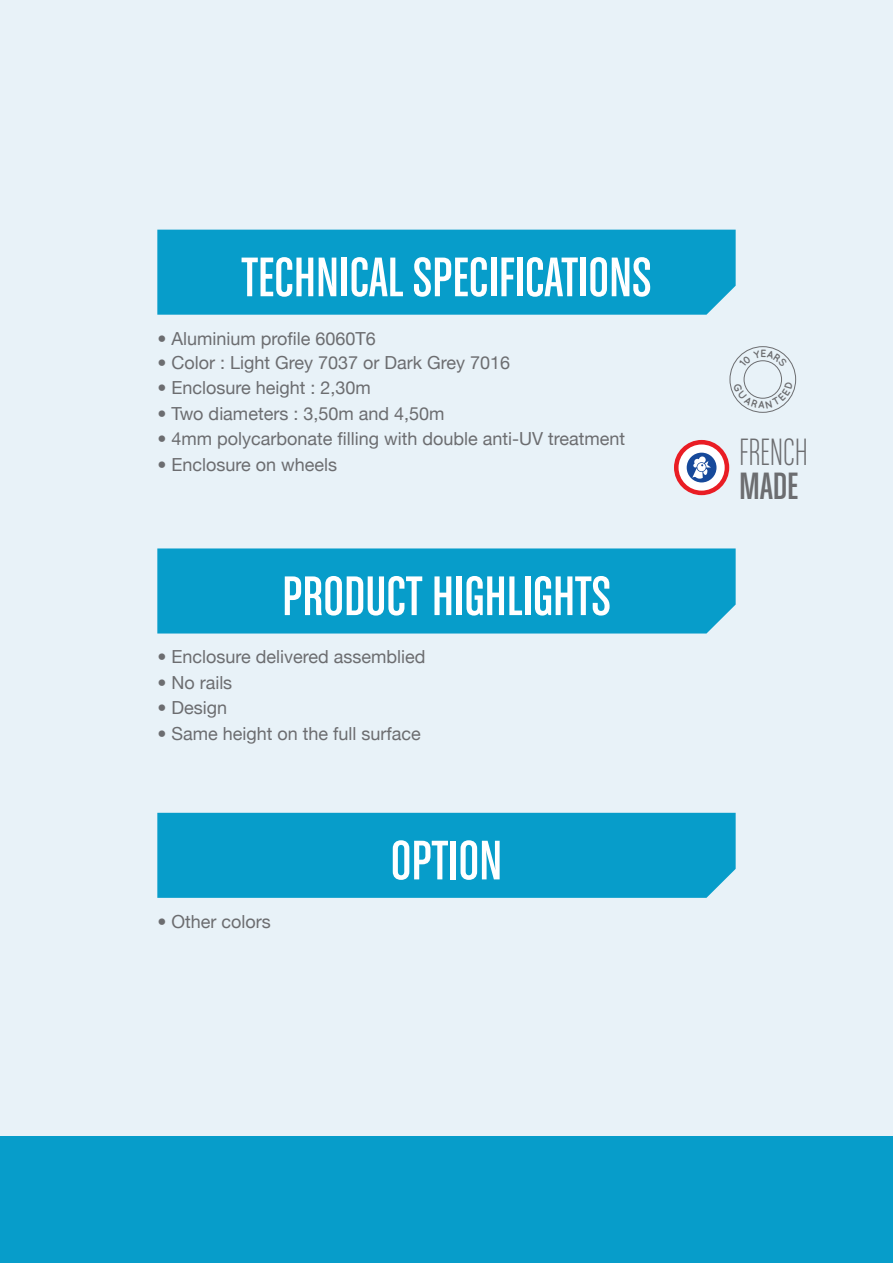
<style>
.page{position:relative;width:893px;height:1263px;background:#fff}
.page>*{position:absolute;margin:0;border:0;box-sizing:border-box;transform-origin:0 0}
.t1{font:59.25px "Chalet Comprime Cologne Sixty";color:#fff}
.t2{font:40.5px "Chalet Comprime Milan Eighty";color:#6c6d70}
.t3{font:40.5px "Chalet Comprime Cologne Eighty";color:#6c6d70}
.t4{font:18px "Helvetica Neue";color:#6c6d70}
</style>
<div class="page">
<div style="left:0;top:0;width:893px;height:1148px;background:#e8f2f8"></div>
<div style="left:157px;top:548px;width:579px;height:85px;background:#079dca"></div>
<div style="left:157px;top:230px;width:579px;height:85px;background:#079dca"></div>
<div style="left:157px;top:813px;width:579px;height:85px;background:#079dca"></div>
<div style="left:0;top:1136px;width:893px;height:127px;background:#079dca"></div>
<div style="left:674px;top:440px;width:55px;height:55px;background:#e91d24;border-radius:50%"></div>
<svg style="left:678px;top:444px;width:47px;height:47px"></svg>
<div style="left:687px;top:453px;width:29px;height:29px;background:#16499a;border-radius:50%"></div>
<svg style="left:692px;top:456px;width:19px;height:23px"></svg>
<div style="left:744px;top:360px;width:38px;height:38px;border:1px solid #6c6d70;border-radius:50%"></div>
<div style="left:730px;top:346px;width:66px;height:67px;border:1px solid #6c6d70;border-radius:50%"></div>
<svg style="left:739px;top:350px;width:49px;height:17px"></svg>
<svg style="left:733px;top:382px;width:60px;height:27px"></svg>
<h1 class="t1" style="left:241px;top:244px;width:411px">TECHNICAL SPECIFICATIONS</h1>
<p class="t4" style="left:157px;top:328px;width:220px">• Aluminium profile 6060T6</p>
<p class="t4" style="left:157px;top:352px;width:354px">• Color : Light Grey 7037 or Dark Grey 7016</p>
<p class="t4" style="left:157px;top:377px;width:215px">• Enclosure height : 2,30m</p>
<p class="t4" style="left:157px;top:403px;width:289px">• Two diameters : 3,50m and 4,50m</p>
<p class="t4" style="left:157px;top:428px;width:469px">• 4mm polycarbonate filling with double anti-UV treatment</p>
<p class="t4" style="left:157px;top:454px;width:181px">• Enclosure on wheels</p>
<h1 class="t1" style="left:282px;top:563px;width:328px">PRODUCT HIGHLIGHTS</h1>
<p class="t4" style="left:157px;top:646px;width:270px">• Enclosure delivered assemblied</p>
<p class="t4" style="left:157px;top:672px;width:76px">• No rails</p>
<p class="t4" style="left:157px;top:697px;width:71px">• Design</p>
<p class="t4" style="left:157px;top:723px;width:265px">• Same height on the full surface</p>
<p class="t4" style="left:157px;top:911px;width:115px">• Other colors</p>
<h1 class="t1" style="left:391px;top:828px;width:89px">OPTION</h1>
<h2 class="t2" style="left:739px;top:430px;width:70px">FRENCH</h2>
<h2 class="t3" style="left:739px;top:464px;width:61px">MADE</h2>
</div>
